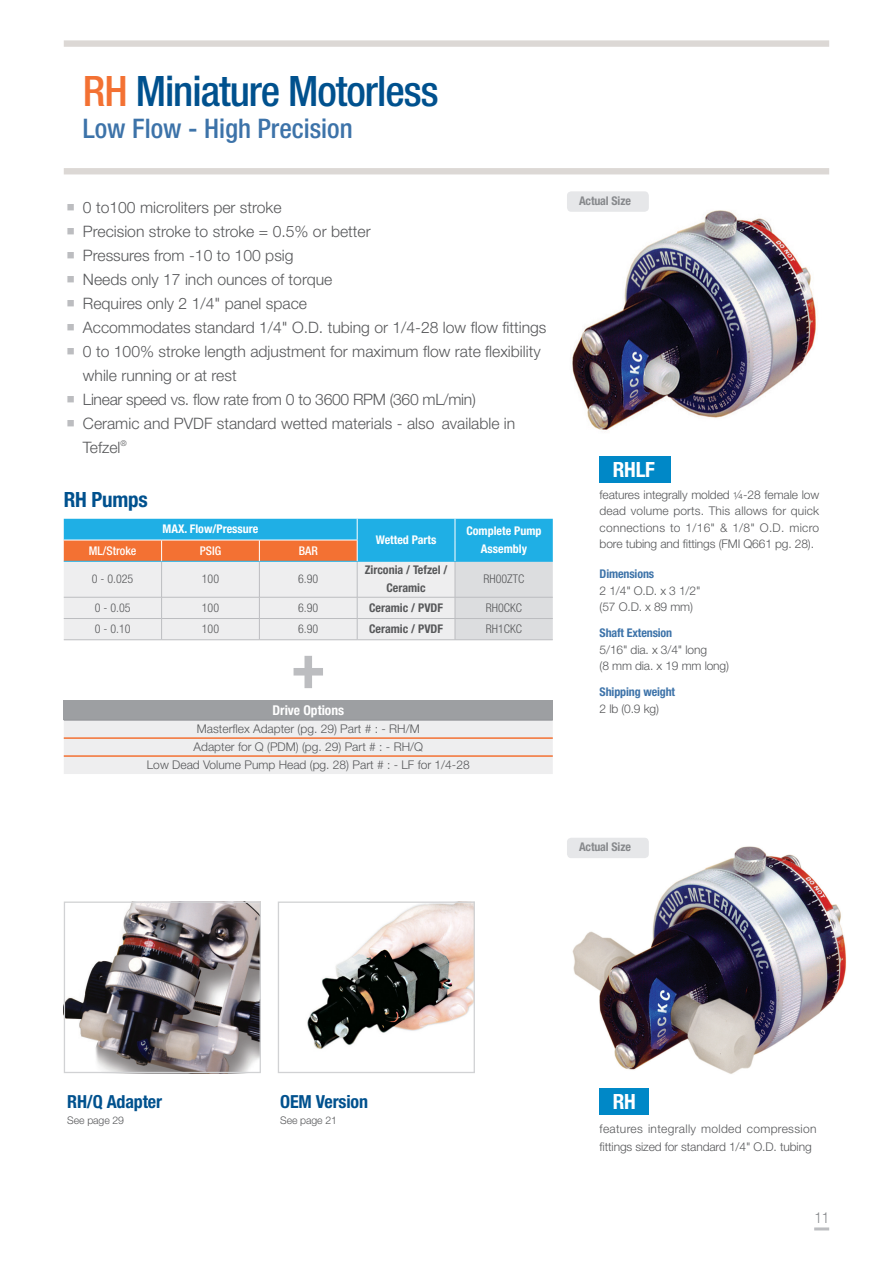
<style>
.page{position:relative;width:893px;height:1263px;background:#fff}
.page>*{position:absolute;margin:0;border:0;box-sizing:border-box;transform-origin:0 0}
.타이틀_36{font:500 condensed 42px "Helvetica Neue LT Std";letter-spacing:-.025em;color:#00518e}
.서브타이틀{font:500 condensed 27px "Helvetica Neue LT Std";color:#3d73a9}
.타이틀_제품{font:700 condensed 21px "Helvetica Neue LT Std";letter-spacing:-.01em;color:#00518e}
.타이틀_제품-2{font:700 condensed 21px "Helvetica Neue LT Std";letter-spacing:-.01em;color:#fff}
.타이틀_제품-3{font:700 condensed 18px "Helvetica Neue LT Std";letter-spacing:-.01em;color:#00518e}
.t1{font:300 15.75px/24px "Helvetica Neue LT Std";color:#57585a}
.t2{font:300 15.75px "Helvetica Neue LT Std";letter-spacing:-.02em;color:#57585a}
.t3{font:300 condensed 15px "Helvetica Neue LT Std";color:#87898c}
.t4{font:700 condensed 13.5px "Helvetica Neue LT Std";color:#fff}
.t5{font:300 12px/16.5px "Helvetica Neue LT Std";color:#57585a;text-align:justify}
.t6{font:300 12px/18px "Helvetica Neue LT Std";letter-spacing:.025em;color:#57585a}
.테이블{font:300 condensed 12px "Helvetica Neue LT Std";color:#57585a}
.테이블_볼드{font:700 condensed 12px "Helvetica Neue LT Std";color:#fff}
.테이블-2{font:700 condensed 12px/18px "Helvetica Neue LT Std";color:#57585a;text-align:center}
.t7{font:700 condensed 12px "Helvetica Neue LT Std";letter-spacing:-.01em;color:#3d73a9}
.t8{font:700 condensed 12px "Helvetica Neue LT Std";letter-spacing:-.01em;color:#87898c}
.테이블_볼드-2{font:500 condensed 12px "Helvetica Neue LT Std";color:#fff}
.t9{font:300 10.5px "Helvetica Neue LT Std";letter-spacing:-.01em;color:#57585a}
.t10{font:300 7.8px "Helvetica Neue LT Std";color:#57585a}
.s1{color:#f37133}
.s2{font-family:"YDVYGO520";font-weight:400;color:#bcbdc0}
</style>
<div class="page">
<svg style="left:294px;top:656px;width:29px;height:32px"></svg>
<div style="left:64px;top:701px;width:489px;height:19px;background:#9d9fa2"></div>
<div style="left:64px;top:721px;width:489px;height:53px;background:#eeeeef"></div>
<hr style="left:64px;top:720px;width:489px;height:1px;background:#8f9194">
<hr style="left:64px;top:737px;width:489px;height:2px;background:#f37133">
<hr style="left:64px;top:755px;width:489px;height:2px;background:#f37133">
<svg style="left:64px;top:519px;width:489px;height:121px;background:#b7ced6"></svg>
<div style="left:64px;top:168px;width:765px;height:6px;background:#dcd8d5"></div>
<div style="left:64px;top:40px;width:765px;height:7px;background:#dcd8d5"></div>
<img style="left:572px;top:210px;width:244px;height:220px">
<div style="left:567px;top:191px;width:82px;height:21px;background:#e6e7e9;border-radius:4px"></div>
<img style="left:572px;top:846px;width:275px;height:228px">
<div style="left:567px;top:838px;width:82px;height:20px;background:#e6e7e9;border-radius:4px"></div>
<div style="left:600px;top:456px;width:71px;height:26px;background:#0088c7"></div>
<div style="left:600px;top:1089px;width:49px;height:26px;background:#0088c7"></div>
<img style="left:66px;top:903px;width:193px;height:168px">
<div style="left:64px;top:901px;width:197px;height:172px;border:1px solid #d1d2d4"></div>
<img style="left:307px;top:903px;width:166px;height:146px">
<div style="left:278px;top:901px;width:197px;height:172px;border:1px solid #d1d2d4"></div>
<hr style="left:814px;top:1227px;width:15px;height:3px;background:#bcbdc0">
<p class="타이틀_36" style="left:83px;top:66px;width:357px"><span class="s1">RH</span> Miniature Motorless</p>
<p class="서브타이틀" style="left:83px;top:113px;width:271px">Low Flow - High Precision</p>
<p class="t1" style="left:64px;top:195px;width:219px"><span class="s2">■</span> 0 to100 microliters per stroke</p>
<p class="t1" style="left:64px;top:219px;width:308px"><span class="s2">■</span> Precision stroke to stroke = 0.5% or better</p>
<p class="t1" style="left:64px;top:243px;width:231px"><span class="s2">■</span> Pressures from -10 to 100 psig</p>
<p class="t1" style="left:64px;top:267px;width:270px"><span class="s2">■</span> Needs only 17 inch ounces of torque</p>
<p class="t1" style="left:64px;top:291px;width:245px"><span class="s2">■</span> Requires only 2 1/4" panel space</p>
<p class="t1" style="left:64px;top:315px;width:484px"><span class="s2">■</span> Accommodates standard 1/4" O.D. tubing or 1/4-28 low flow fittings</p>
<p class="t1" style="left:83px;top:339px;width:459px;text-indent:-19px"><span class="s2">■</span> 0 to 100% stroke length adjustment for maximum flow rate flexibility while running or at rest</p>
<p class="t2" style="left:64px;top:390px;width:414px"><span class="s2">■</span> Linear speed vs. flow rate from 0 to 3600 RPM (360 mL/min)</p>
<p class="t1" style="left:83px;top:411px;width:434px;text-indent:-19px"><span class="s2">■</span> Ceramic and PVDF standard wetted materials - also available in<br>Tefzel</p>
<p class="t10" style="left:121px;top:438px;width:8px">®</p>
<p class="타이틀_제품" style="left:64px;top:487px;width:86px">RH Pumps</p>
<p class="테이블_볼드" style="left:163px;top:522px;width:97px">MAX. Flow/Pressure</p>
<p class="테이블_볼드" style="left:466px;top:523px;width:77px">Complete Pump</p>
<p class="테이블_볼드" style="left:376px;top:532px;width:62px">Wetted Parts</p>
<p class="테이블_볼드-2" style="left:89px;top:543px;width:49px">ML/Stroke</p>
<p class="테이블_볼드-2" style="left:200px;top:543px;width:23px">PSIG</p>
<p class="테이블_볼드-2" style="left:299px;top:543px;width:21px">BAR</p>
<p class="테이블_볼드" style="left:481px;top:541px;width:48px">Assembly</p>
<p class="테이블" style="left:92px;top:572px;width:43px">0 - 0.025</p>
<p class="테이블" style="left:202px;top:572px;width:19px">100</p>
<p class="테이블" style="left:298px;top:572px;width:22px">6.90</p>
<p class="테이블-2" style="left:365px;top:561px;width:84px">Zirconia / Tefzel /<br>Ceramic</p>
<p class="테이블" style="left:483px;top:572px;width:42px">RH00ZTC</p>
<p class="테이블" style="left:95px;top:601px;width:37px">0 - 0.05</p>
<p class="테이블" style="left:202px;top:601px;width:19px">100</p>
<p class="테이블" style="left:298px;top:601px;width:22px">6.90</p>
<p class="테이블-2" style="left:369px;top:598px;width:75px">Ceramic / PVDF</p>
<p class="테이블" style="left:486px;top:601px;width:38px">RH0CKC</p>
<p class="테이블" style="left:95px;top:622px;width:37px">0 - 0.10</p>
<p class="테이블" style="left:202px;top:622px;width:19px">100</p>
<p class="테이블" style="left:298px;top:622px;width:22px">6.90</p>
<p class="테이블-2" style="left:369px;top:620px;width:75px">Ceramic / PVDF</p>
<p class="테이블" style="left:486px;top:622px;width:38px">RH1CKC</p>
<p class="t8" style="left:579px;top:193px;width:53px">Actual Size</p>
<p class="타이틀_제품-2" style="left:613px;top:457px;width:44px">RHLF</p>
<p class="t5" style="left:600px;top:486px;width:221px">features integrally molded ¼-28 female low dead volume ports. This allows for quick connections to 1/16" &amp; 1/8" O.D. micro bore tubing and fittings (FMI Q661 pg. 28).</p>
<p class="t7" style="left:600px;top:566px;width:56px">Dimensions</p>
<p class="t5" style="left:600px;top:582px;width:102px">2 1/4" O.D. x 3 1/2"</p>
<p class="t5" style="left:600px;top:598px;width:95px">(57 O.D. x 89 mm)</p>
<p class="t7" style="left:600px;top:625px;width:74px">Shaft Extension</p>
<p class="t5" style="left:600px;top:641px;width:109px">5/16" dia. x 3/4" long</p>
<p class="t5" style="left:600px;top:658px;width:131px">(8 mm dia. x 19 mm long)</p>
<p class="t7" style="left:600px;top:684px;width:77px">Shipping weight</p>
<p class="t4" style="left:272px;top:702px;width:73px">Drive Options</p>
<p class="t5" style="left:600px;top:700px;width:61px">2 lb (0.9 kg)</p>
<p class="t5" style="left:197px;top:721px;width:224px">Masterflex Adapter (pg. 29) Part # : - RH/M</p>
<p class="t5" style="left:194px;top:739px;width:231px">Adapter for Q (PDM) (pg. 29) Part # : - RH/Q</p>
<p class="t5" style="left:147px;top:756px;width:324px">Low Dead Volume Pump Head (pg. 28) Part # : - LF for 1/4-28</p>
<p class="타이틀_제품-3" style="left:67px;top:1090px;width:96px">RH/Q Adapter</p>
<p class="타이틀_제품-3" style="left:280px;top:1090px;width:89px">OEM Version</p>
<p class="t9" style="left:67px;top:1114px;width:58px">See page 29</p>
<p class="t9" style="left:280px;top:1114px;width:58px">See page 21</p>
<p class="t8" style="left:579px;top:840px;width:53px">Actual Size</p>
<p class="타이틀_제품-2" style="left:613px;top:1089px;width:25px">RH</p>
<p class="t6" style="left:600px;top:1120px;width:218px">features integrally molded compression fittings sized for standard 1/4" O.D. tubing</p>
<p class="t3" style="left:815px;top:1209px;width:16px">11</p>
</div>
